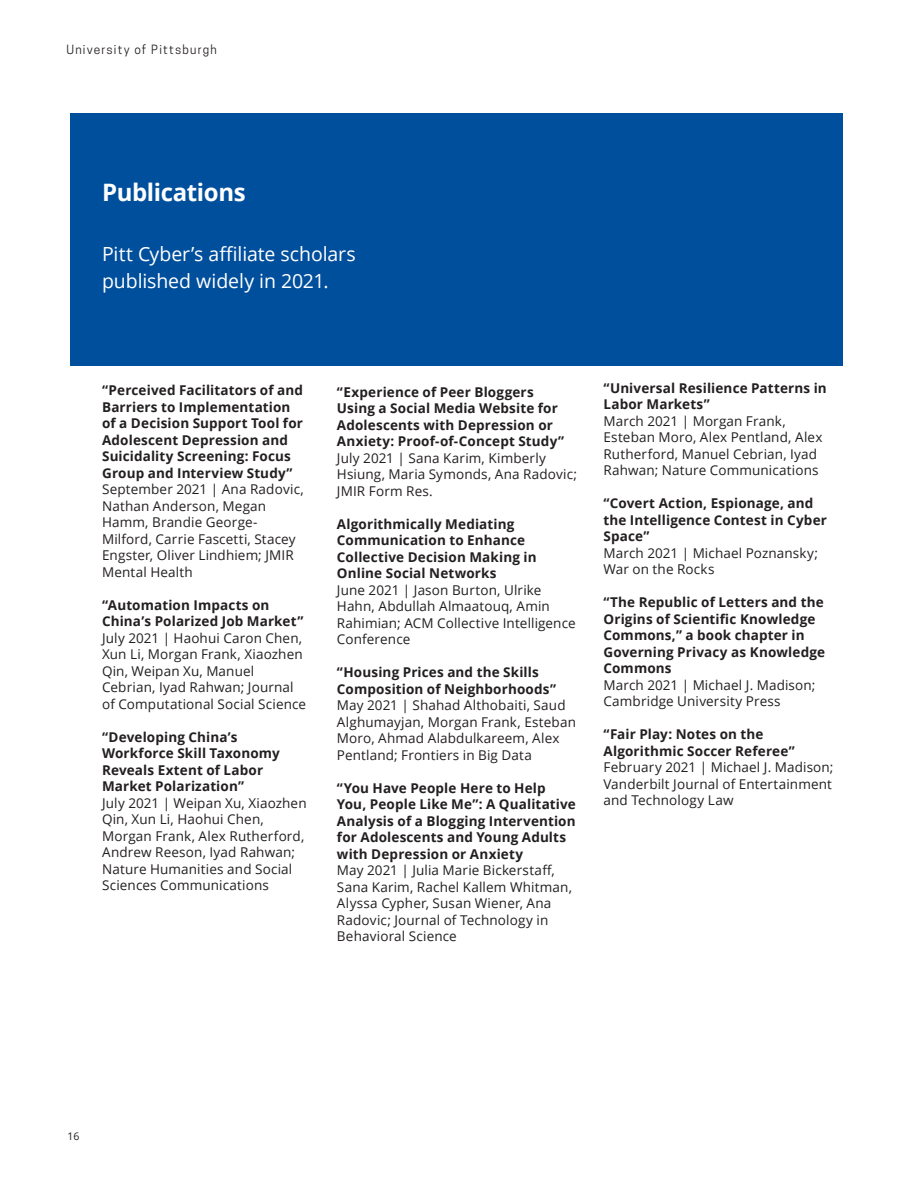
<style>
.page{position:relative;width:918px;height:1188px;background:#fff}
.page>*{position:absolute;margin:0;border:0;box-sizing:border-box;transform-origin:0 0}
.Heading1{font:700 24px "Open Sans";letter-spacing:-.015em;color:#fff}
.Lg_Body_text{font:19.5px/27px "Open Sans";letter-spacing:-.005em;color:#fff}
.Body_text{font:700 13.5px/16.5px "Open Sans";letter-spacing:.01em;color:#231f20}
.Body_text-2{font:13.5px/16.5px "Open Sans";letter-spacing:.01em;color:#231f20}
.t1{font:12px "Cooper Hewitt";letter-spacing:.1em;color:#231f20}
.t2{font:10.5px "Open Sans";color:#231f20}
.s1{font-weight:400}
.s2{font-weight:700}
</style>
<div class="page">
<div style="left:70px;top:113px;width:773px;height:253px;background:#004f9d"></div>
<p class="t1" style="left:66px;top:43px;width:152px">University of Pittsburgh</p>
<p class="Heading1" style="left:102px;top:175px;width:145px">Publications</p>
<p class="Lg_Body_text" style="left:102px;top:240px;width:255px">Pitt Cyber’s affiliate scholars published widely in 2021.</p>
<p class="Body_text" style="left:102px;top:382px;width:203px">“Perceived Facilitators of and<br>Barriers to Implementation of a Decision Support Tool for<br>Adolescent Depression and<br>Suicidality Screening: Focus<br>Group and Interview Study”<br><span class="s1">September 2021 | Ana Radovic,<br>Nathan Anderson, Megan<br>Hamm, Brandie George-<br>Milford, Carrie Fascetti, Stacey<br>Engster, Oliver Lindhiem; JMIR<br>Mental Health</span></p>
<p class="Body_text-2" style="left:102px;top:596px;width:206px"><span class="s2">“Automation Impacts on<br>China’s Polarized Job Market”<br></span>July 2021 | Haohui Caron Chen,<br>Xun Li, Morgan Frank, Xiaozhen<br>Qin, Weipan Xu, Manuel<br>Cebrian, Iyad Rahwan; Journal of Computational Social Science</p>
<p class="Body_text" style="left:102px;top:728px;width:179px">“Developing China’s<br>Workforce Skill Taxonomy<br>Reveals Extent of Labor<br>Market Polarization”</p>
<p class="Body_text-2" style="left:102px;top:794px;width:206px">July 2021 | Weipan Xu, Xiaozhen<br>Qin, Xun Li, Haohui Chen,<br>Morgan Frank, Alex Rutherford,<br>Andrew Reeson, Iyad Rahwan;<br>Nature Humanities and Social<br>Sciences Communications</p>
<p class="Body_text" style="left:337px;top:384px;width:229px">“Experience of Peer Bloggers<br>Using a Social Media Website for<br>Adolescents with Depression or<br>Anxiety: Proof-of-Concept Study”</p>
<p class="Body_text-2" style="left:337px;top:449px;width:242px">July 2021 | Sana Karim, Kimberly<br>Hsiung, Maria Symonds, Ana Radovic;<br>JMIR Form Res.</p>
<p class="Body_text" style="left:337px;top:515px;width:201px">Algorithmically Mediating<br>Communication to Enhance<br>Collective Decision Making in<br>Online Social Networks</p>
<p class="Body_text-2" style="left:337px;top:581px;width:240px">June 2021 | Jason Burton, Ulrike<br>Hahn, Abdullah Almaatouq, Amin<br>Rahimian; ACM Collective Intelligence<br>Conference</p>
<p class="Body_text" style="left:337px;top:664px;width:221px">“Housing Prices and the Skills<br>Composition of Neighborhoods”</p>
<p class="Body_text-2" style="left:337px;top:697px;width:241px">May 2021 | Shahad Althobaiti, Saud Alghumayjan, Morgan Frank, Esteban Moro, Ahmad Alabdulkareem, Alex Pentland; Frontiers in Big Data</p>
<p class="Body_text" style="left:337px;top:779px;width:240px">“You Have People Here to Help<br>You, People Like Me”: A Qualitative<br>Analysis of a Blogging Intervention for Adolescents and Young Adults with Depression or Anxiety</p>
<p class="Body_text-2" style="left:337px;top:862px;width:237px">May 2021 | Julia Marie Bickerstaff,<br>Sana Karim, Rachel Kallem Whitman,<br>Alyssa Cypher, Susan Wiener, Ana<br>Radovic; Journal of Technology in<br>Behavioral Science</p>
<p class="Body_text" style="left:603px;top:379px;width:225px">“Universal Resilience Patterns in<br>Labor Markets”</p>
<p class="Body_text-2" style="left:603px;top:412px;width:220px">March 2021 | Morgan Frank,<br>Esteban Moro, Alex Pentland, Alex<br>Rutherford, Manuel Cebrian, Iyad<br>Rahwan; Nature Communications</p>
<p class="Body_text" style="left:603px;top:495px;width:225px">“Covert Action, Espionage, and the Intelligence Contest in Cyber<br>Space”</p>
<p class="Body_text-2" style="left:603px;top:544px;width:216px">March 2021 | Michael Poznansky;<br>War on the Rocks</p>
<p class="Body_text" style="left:603px;top:594px;width:223px">“The Republic of Letters and the<br>Origins of Scientific Knowledge<br>Commons,” a book chapter in<br>Governing Privacy as Knowledge<br>Commons</p>
<p class="Body_text-2" style="left:603px;top:676px;width:214px">March 2021 | Michael J. Madison;<br>Cambridge University Press</p>
<p class="Body_text" style="left:603px;top:726px;width:193px">“Fair Play: Notes on the<br>Algorithmic Soccer Referee”</p>
<p class="Body_text-2" style="left:603px;top:759px;width:232px;text-align:justify">February 2021 | Michael J. Madison; Vanderbilt Journal of Entertainment and Technology Law</p>
<p class="t2" style="left:68px;top:1129px;width:14px">16</p>
</div>
